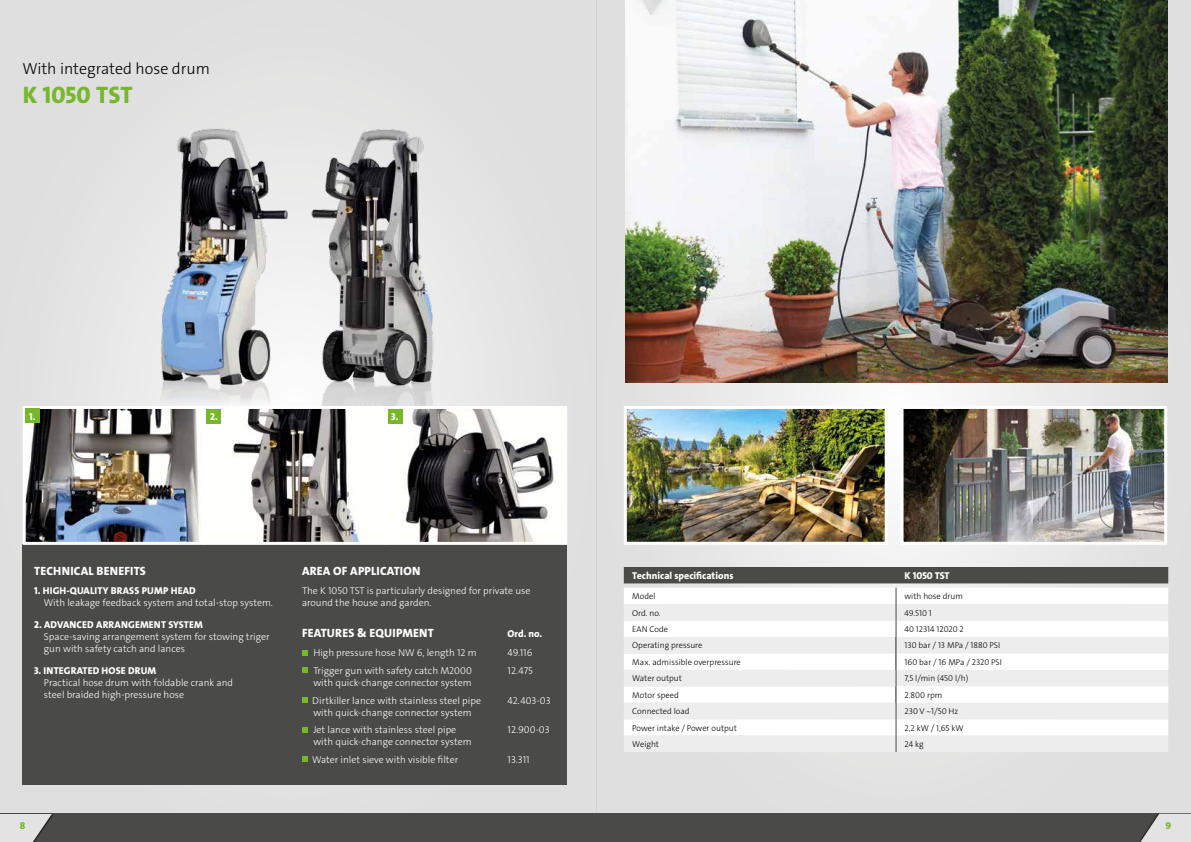
<style>
.page{position:relative;width:1191px;height:842px;background:#fff}
.page>*{position:absolute;margin:0;border:0;box-sizing:border-box;transform-origin:0 0}
.t1{font:24px "The Sans LP8 Ex Bld";color:#76b82a}
.t2{font:16px "The Sans LP3 Lig";color:#000}
.t3{font:12px "The Sans LP8 Ex Bld";letter-spacing:.015em;color:#fff}
.t4{font:10px/12px "The Sans LP3 Lig";color:#fff}
.t5{font:10px "The Sans LP8 Ex Bld";letter-spacing:.015em;color:#fff}
.t6{font:10px "The Sans LP8 Ex Bld";color:#76b82a}
.t7{font:8.5px/16.4px "The Sans LP3 Lig";color:#000}
</style>
<div class="page">
<svg style="left:596px;top:0;width:595px;height:814px;background:#e1e0e0"></svg>
<div style="left:0;top:0;width:596px;height:842px;background:#e0e0e0"></div>
<div style="left:595px;top:814px;width:596px;height:28px;background:#4a4a49"></div>
<div style="left:0;top:814px;width:595px;height:28px;background:#4a4a49"></div>
<div style="left:0;top:813px;width:54px;height:29px;background:#000;opacity:.7"></div>
<svg style="left:0;top:814px;width:52px;height:28px"></svg>
<div style="left:1132px;top:812px;width:59px;height:30px;background:#000;opacity:.7"></div>
<svg style="left:1134px;top:814px;width:57px;height:28px"></svg>
<img style="left:302px;top:129px;width:164px;height:277px">
<img style="left:123px;top:128px;width:165px;height:278px">
<img style="left:628px;top:410px;width:255px;height:131px">
<div style="left:624px;top:406px;width:263px;height:139px;border:3px solid #fff"></div>
<img style="left:625px;top:0;width:542px;height:382px">
<img style="left:904px;top:410px;width:259px;height:131px">
<div style="left:900px;top:406px;width:267px;height:139px;border:3px solid #fff"></div>
<div style="left:23px;top:545px;width:544px;height:240px;background:#4a4a49"></div>
<img style="left:27px;top:410px;width:174px;height:131px">
<div style="left:23px;top:406px;width:182px;height:139px;border:3px solid #fff"></div>
<img style="left:208px;top:410px;width:174px;height:131px">
<div style="left:204px;top:406px;width:182px;height:139px;border:3px solid #fff"></div>
<img style="left:389px;top:410px;width:174px;height:131px">
<div style="left:385px;top:406px;width:182px;height:139px;border:3px solid #fff"></div>
<div style="left:26px;top:409px;width:14px;height:14px;background:#76b82a"></div>
<div style="left:207px;top:409px;width:14px;height:14px;background:#76b82a"></div>
<div style="left:388px;top:409px;width:14px;height:14px;background:#76b82a"></div>
<svg style="left:302px;top:650px;width:6px;height:6px"></svg>
<svg style="left:302px;top:667px;width:6px;height:6px"></svg>
<svg style="left:302px;top:697px;width:6px;height:6px"></svg>
<svg style="left:302px;top:727px;width:6px;height:6px"></svg>
<svg style="left:302px;top:756px;width:6px;height:6px"></svg>
<svg style="left:624px;top:567px;width:544px;height:185px"></svg>
<h2 class="t2" style="left:23px;top:59px;width:189px">With integrated hose drum</h2>
<h1 class="t1" style="left:23px;top:79px;width:111px">K 1050 TST</h1>
<p class="t5" style="left:29px;top:410px;width:8px">1.</p>
<p class="t5" style="left:210px;top:410px;width:9px">2.</p>
<p class="t5" style="left:391px;top:410px;width:9px">3.</p>
<p class="t3" style="left:34px;top:563px;width:113px">TECHNICAL BENEFITS</p>
<p class="t5" style="left:34px;top:584px;width:163px">1. HIGH-QUALITY BRASS PUMP HEAD</p>
<p class="t4" style="left:44px;top:597px;width:230px">With leakage feedback system and total-stop system.</p>
<p class="t5" style="left:34px;top:618px;width:170px">2. ADVANCED ARRANGEMENT SYSTEM</p>
<p class="t4" style="left:44px;top:631px;width:227px">Space-saving arrangement system for stowing triger gun with safety catch and lances</p>
<p class="t5" style="left:34px;top:664px;width:124px">3. INTEGRATED HOSE DRUM</p>
<p class="t4" style="left:44px;top:677px;width:191px">Practical hose drum with foldable crank and steel braided high-pressure hose</p>
<p class="t3" style="left:302px;top:563px;width:120px">AREA OF APPLICATION</p>
<p class="t4" style="left:302px;top:585px;width:230px">The K 1050 TST is particularly designed for private use around the house and garden.</p>
<p class="t3" style="left:302px;top:626px;width:133px">FEATURES &amp; EQUIPMENT</p>
<p class="t5" style="left:507px;top:627px;width:36px">Ord. no.</p>
<p class="t4" style="left:313px;top:647px;width:165px">High pressure hose NW 6, length 12 m</p>
<p class="t4" style="left:507px;top:647px;width:26px">49.116</p>
<p class="t4" style="left:313px;top:665px;width:160px">Trigger gun with safety catch M2000</p>
<p class="t4" style="left:507px;top:665px;width:27px">12.475</p>
<p class="t4" style="left:312px;top:674px;width:170px;line-height:17.7px">with quick-change connector system<br>Dirtkiller lance with stainless steel pipe</p>
<p class="t4" style="left:507px;top:694px;width:45px">42.403-03</p>
<p class="t4" style="left:313px;top:704px;width:160px;line-height:17.7px">with quick-change connector system<br>Jet lance with stainless steel pipe</p>
<p class="t4" style="left:312px;top:733px;width:161px;line-height:17.7px">with quick-change connector system<br>Water inlet sieve with visible filter</p>
<p class="t4" style="left:507px;top:724px;width:44px">12.900-03</p>
<p class="t4" style="left:507px;top:754px;width:24px">13.311</p>
<p class="t5" style="left:632px;top:569px;width:103px">Technical specifications</p>
<p class="t7" style="left:632px;top:588px;width:25px">Model</p>
<p class="t7" style="left:904px;top:588px;width:60px">with hose drum</p>
<p class="t7" style="left:632px;top:604px;width:72px">Ord. no.<br>EAN Code<br>Operating pressure</p>
<p class="t5" style="left:904px;top:569px;width:46px">K 1050 TST</p>
<p class="t7" style="left:904px;top:604px;width:61px">49.510 1<br>40 12314 12020 2</p>
<p class="t7" style="left:904px;top:637px;width:97px">130 bar / 13 MPa / 1880 PSI</p>
<p class="t7" style="left:632px;top:654px;width:110px">Max. admissible overpressure</p>
<p class="t7" style="left:904px;top:654px;width:99px">160 bar / 16 MPa / 2320 PSI</p>
<p class="t7" style="left:632px;top:670px;width:51px">Water output<br>Motor speed</p>
<p class="t7" style="left:904px;top:670px;width:65px">7,5 l/min (450 l/h)</p>
<p class="t7" style="left:927px;top:687px;width:25px">U/min</p>
<p class="t7" style="left:904px;top:703px;width:55px">230 V ~1/50 Hz</p>
<p class="t7" style="left:904px;top:719px;width:61px">2,2 kW / 1,65 kW</p>
<p class="t7" style="left:904px;top:736px;width:21px">24 kg</p>
<p class="t7" style="left:904px;top:687px;width:39px">2.800 rpm</p>
<p class="t7" style="left:632px;top:703px;width:106px">Connected load<br>Power intake / Power output<br>Weight</p>
<p class="t6" style="left:20px;top:819px;width:7px">8</p>
<p class="t6" style="left:1165px;top:819px;width:7px">9</p>
</div>
